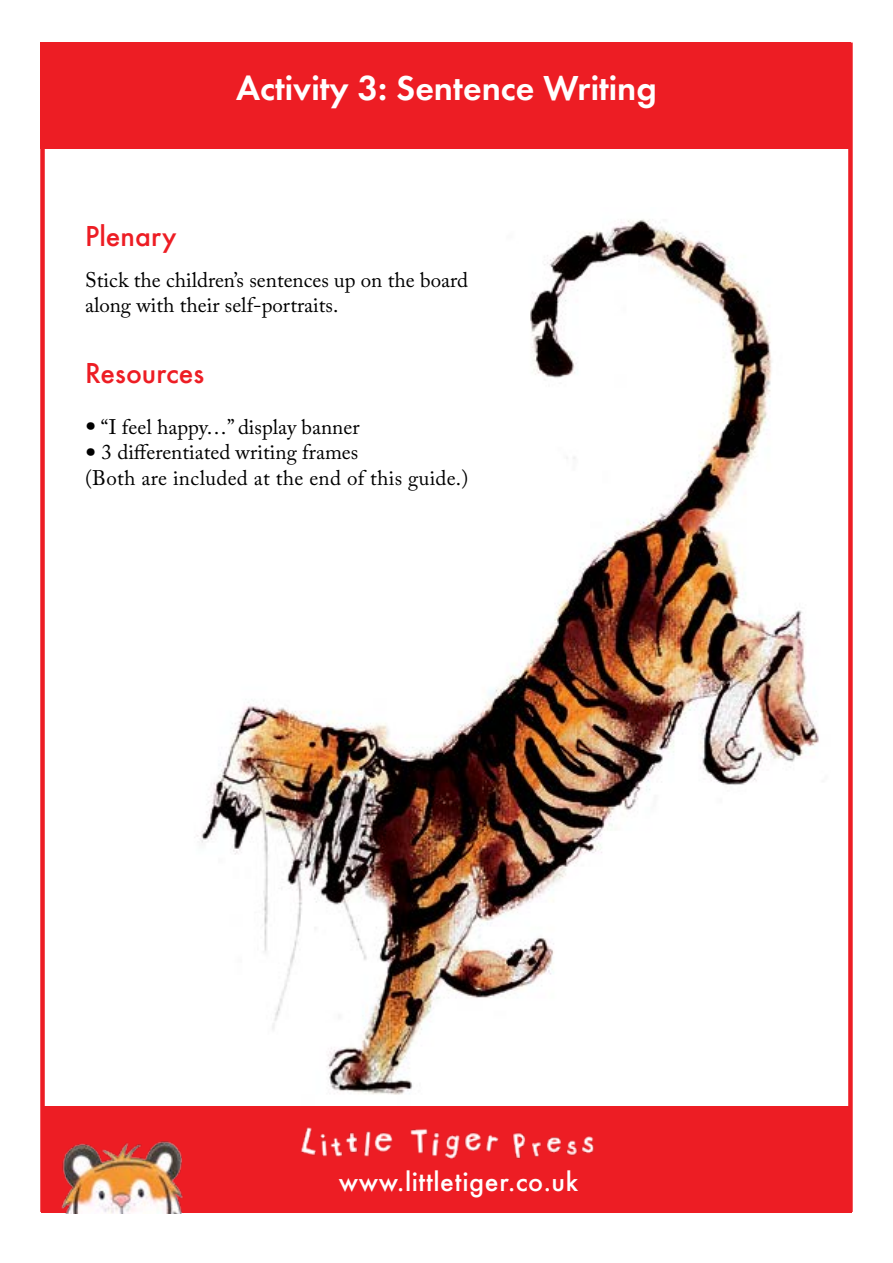
<style>
.page{position:relative;width:893px;height:1263px;background:#fff}
.page>*{position:absolute;margin:0;border:0;box-sizing:border-box;transform-origin:0 0}
.t1{font:600 36px "Futura T";color:#fff}
.t2{font:500 30px "Futura T";color:#ed1d24}
.t3{font:500 28.35px "Futura T";letter-spacing:.02em;color:#fff}
.t4{font:21px/25.5px "Adobe Caslon Pro";color:#000}
.s1{font-size:33px}
</style>
<div class="page">
<img style="left:170px;top:219px;width:678px;height:888px">
<div style="left:40px;top:43px;width:810px;height:106px;background:#ed1d24"></div>
<div style="left:41px;top:1107px;width:811px;height:106px;background:#ed1d24"></div>
<div style="left:40px;top:43px;width:5px;height:1169px;background:#ed1d24"></div>
<div style="left:848px;top:43px;width:5px;height:1169px;background:#ed1d24"></div>
<img style="left:40px;top:1124px;width:143px;height:89px">
<img style="left:301px;top:1127px;width:293px;height:32px">
<h1 class="t1" style="left:236px;top:67px;width:422px">Activity 3: Sentence Writing</h1>
<h2 class="t2" style="left:85px;top:219px;width:93px">Plenary</h2>
<p class="t4" style="left:85px;top:267px;width:384px">Stick the children’s sentences up on the board along with their self-portraits.</p>
<h2 class="t2" style="left:85px;top:355px;width:121px">Resources</h2>
<p class="t4" style="left:85px;top:414px;width:276px"><span class="s1">•</span> “I feel happy…” display banner</p>
<p class="t4" style="left:85px;top:439px;width:385px"><span class="s1">•</span> 3 differentiated writing frames<br>(Both are included at the end of this guide.)</p>
<h3 class="t3" style="left:339px;top:1165px;width:241px">www.littletiger.co.uk</h3>
</div>
